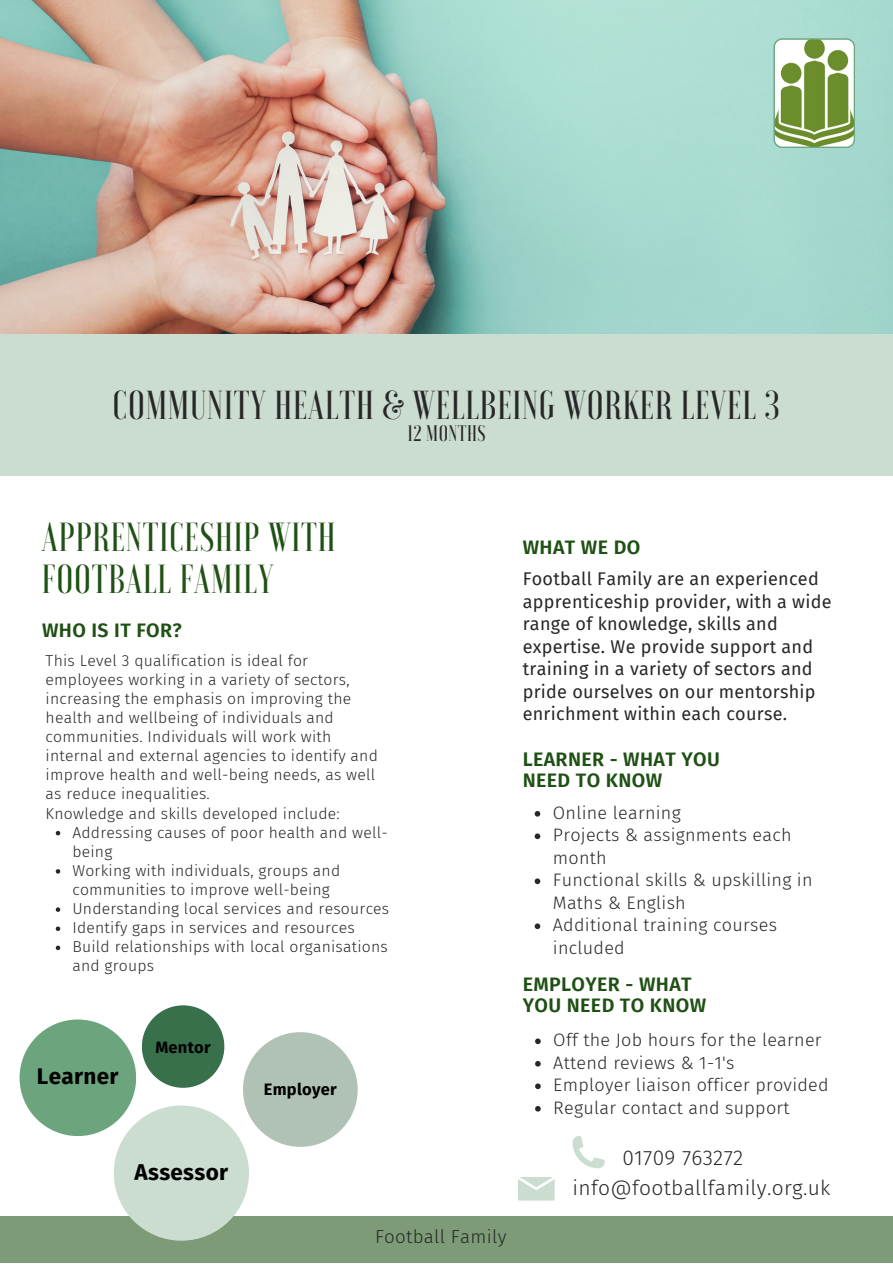
<style>
.page{position:relative;width:893px;height:1264px;background:#fff}
.page>*{position:absolute;margin:0;border:0;box-sizing:border-box;transform-origin:0 0}
.t1{font:500 40.5px/41.5px "Voga";letter-spacing:.02em;color:#1f5014}
.t2{font:500 40.35px "Voga";letter-spacing:.02em;color:#272727}
.t3{font:700 22.5px "Fira Sans";letter-spacing:.015em;color:#000}
.t4{font:500 22.5px "Voga";letter-spacing:.02em;color:#272727}
.t5{font:300 21px "Fira Sans";letter-spacing:.015em;color:#272727}
.t6{font:600 19.5px/21.3px "Fira Sans";letter-spacing:.02em;color:#1f5014}
.t7{font:300 18.75px "Fira Sans";letter-spacing:.015em;color:#272727}
.t8{font:300 18px/22.5px "Fira Sans";letter-spacing:.015em;color:#272727}
.t9{font:18px/22.5px "Fira Sans";letter-spacing:.015em;color:#272727}
.t10{font:700 16.5px "Fira Sans";letter-spacing:.015em;color:#000}
.t11{font:300 15.75px/19px "Fira Sans";letter-spacing:.015em;color:#272727}
</style>
<div class="page">
<img style="left:0;top:0;width:892px;height:335px">
<div style="left:0;top:335px;width:892px;height:141px;background:#cbddd1"></div>
<div style="left:0;top:1215px;width:892px;height:47px;background:#7d9b76"></div>
<svg style="left:518px;top:1177px;width:36px;height:23px"></svg>
<svg style="left:572px;top:1136px;width:32px;height:32px"></svg>
<div style="left:20px;top:1019px;width:116px;height:117px;background:#6ba47d;border-radius:50%"></div>
<div style="left:243px;top:1032px;width:114px;height:114px;background:#b0c1b5;border-radius:50%"></div>
<div style="left:114px;top:1105px;width:135px;height:135px;background:#cbddd1;border-radius:50%"></div>
<div style="left:142px;top:1005px;width:82px;height:82px;background:#38704c;border-radius:50%"></div>
<svg style="left:773px;top:38px;width:82px;height:110px"></svg>
<svg style="left:56px;top:831px;width:4px;height:4px"></svg>
<svg style="left:56px;top:869px;width:4px;height:4px"></svg>
<svg style="left:56px;top:907px;width:4px;height:4px"></svg>
<svg style="left:56px;top:926px;width:4px;height:5px"></svg>
<svg style="left:56px;top:945px;width:4px;height:5px"></svg>
<svg style="left:534px;top:811px;width:6px;height:5px"></svg>
<svg style="left:534px;top:833px;width:6px;height:6px"></svg>
<svg style="left:534px;top:878px;width:6px;height:6px"></svg>
<svg style="left:534px;top:923px;width:6px;height:6px"></svg>
<svg style="left:535px;top:1038px;width:5px;height:6px"></svg>
<svg style="left:535px;top:1061px;width:5px;height:5px"></svg>
<svg style="left:535px;top:1083px;width:5px;height:6px"></svg>
<svg style="left:535px;top:1106px;width:5px;height:5px"></svg>
<p class="t2" style="left:113px;top:385px;width:668px">COMMUNITY HEALTH &amp; WELLBEING WORKER LEVEL 3</p>
<p class="t4" style="left:407px;top:422px;width:80px">12 MONTHS</p>
<p class="t1" style="left:42px;top:516px;width:295px">APPRENTICESHIP WITH<br>FOOTBALL FAMILY</p>
<p class="t6" style="left:42px;top:620px;width:141px">WHO IS IT FOR?</p>
<p class="t11" style="left:46px;top:650px;width:334px">This Level 3 qualification is ideal for employees working in a variety of sectors, increasing the emphasis on improving the health and wellbeing of individuals and communities. Individuals will work with internal and external agencies to identify and improve health and well-being needs, as well as reduce inequalities.</p>
<p class="t11" style="left:46px;top:803px;width:296px">Knowledge and skills developed include:</p>
<p class="t11" style="left:72px;top:822px;width:317px">Addressing causes of poor health and well&shy;being</p>
<p class="t11" style="left:72px;top:861px;width:269px">Working with individuals, groups and communities to improve well-being</p>
<p class="t11" style="left:72px;top:899px;width:318px">Understanding local services and resources</p>
<p class="t11" style="left:72px;top:918px;width:284px">Identify gaps in services and resources</p>
<p class="t11" style="left:72px;top:937px;width:317px">Build relationships with local organisations and groups</p>
<p class="t3" style="left:37px;top:1062px;width:83px">Learner</p>
<p class="t10" style="left:155px;top:1037px;width:57px">Mentor</p>
<p class="t3" style="left:134px;top:1158px;width:95px">Assessor</p>
<p class="t10" style="left:264px;top:1079px;width:74px">Employer</p>
<p class="t7" style="left:375px;top:1225px;width:133px">Football Family</p>
<p class="t6" style="left:522px;top:536px;width:119px">WHAT WE DO</p>
<p class="t9" style="left:522px;top:568px;width:310px">Football Family are an experienced apprenticeship provider, with a wide range of knowledge, skills and expertise. We provide support and training in a variety of sectors and pride ourselves on our mentorship enrichment within each course.</p>
<p class="t6" style="left:522px;top:748px;width:199px">LEARNER - WHAT YOU<br>NEED TO KNOW</p>
<p class="t8" style="left:553px;top:801px;width:129px">Online learning</p>
<p class="t8" style="left:553px;top:824px;width:240px">Projects &amp; assignments each month</p>
<p class="t8" style="left:553px;top:869px;width:261px">Functional skills &amp; upskilling in<br>Maths &amp; English</p>
<p class="t8" style="left:553px;top:914px;width:226px">Additional training courses included</p>
<p class="t6" style="left:522px;top:973px;width:185px">EMPLOYER - WHAT<br>YOU NEED TO KNOW</p>
<p class="t8" style="left:553px;top:1029px;width:270px">Off the Job hours for the learner</p>
<p class="t8" style="left:553px;top:1051px;width:183px">Attend reviews &amp; 1-1's</p>
<p class="t8" style="left:553px;top:1074px;width:277px">Employer liaison officer provided</p>
<p class="t8" style="left:553px;top:1096px;width:238px">Regular contact and support</p>
<p class="t5" style="left:622px;top:1145px;width:122px">01709 763272</p>
<p class="t5" style="left:572px;top:1175px;width:259px">info@footballfamily.org.uk</p>
</div>
